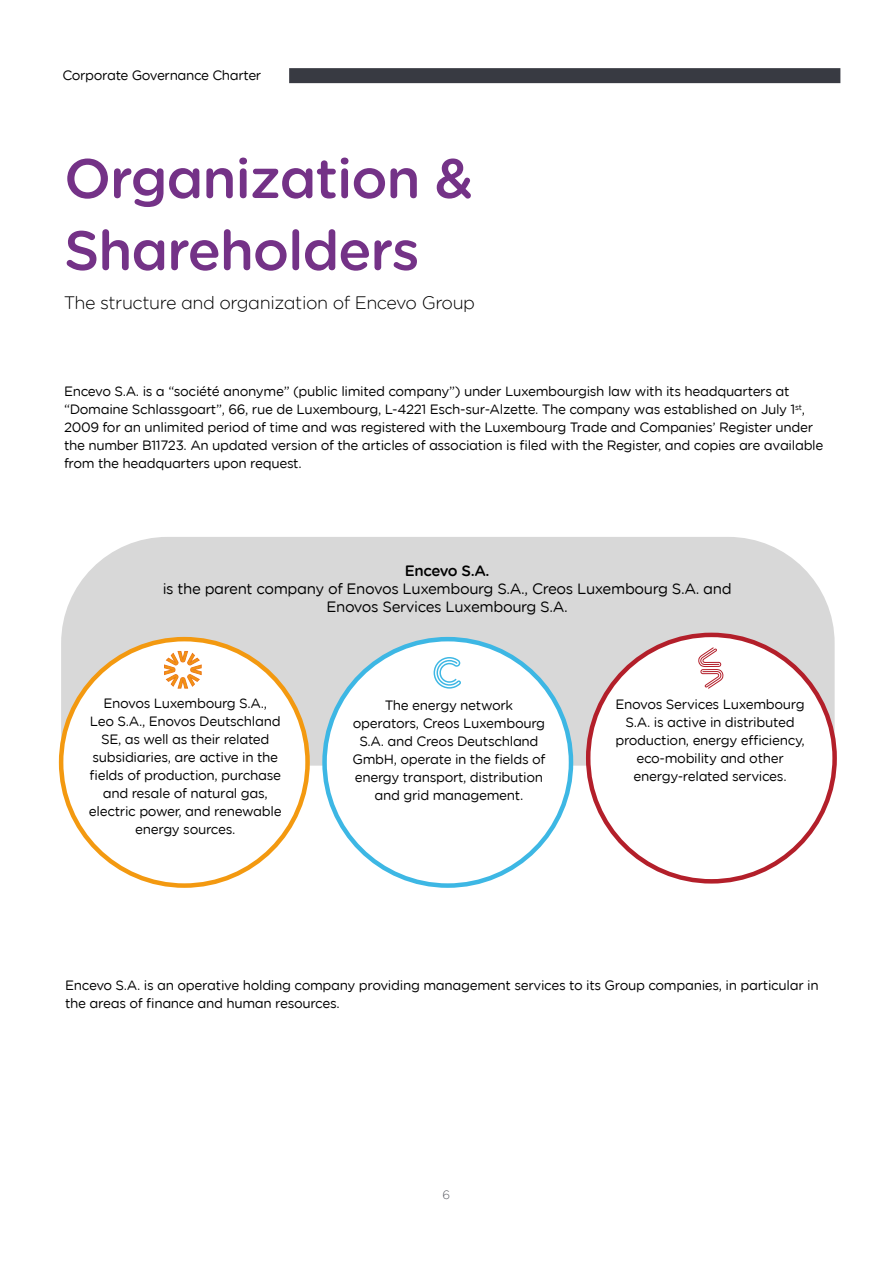
<style>
.page{position:relative;width:893px;height:1263px;background:#fff}
.page>*{position:absolute;margin:0;border:0;box-sizing:border-box;transform-origin:0 0}
.t1{font:55.5px/72px "Gotham Rounded Medium Enovos";letter-spacing:-.025em;color:#743287}
.t2{font:18px "Gotham Rounded Light Enovos";letter-spacing:-.025em;color:#000}
.t3{font:15px/18px "Gotham Rounded Book Enovos";letter-spacing:-.025em;color:#000;text-align:center}
.t4{font:15px "Gotham Rounded Medium Enovos";letter-spacing:-.04em;color:#000}
.t5{font:13.5px/18px "Gotham Rounded Book Enovos";letter-spacing:-.025em;color:#000;text-align:center}
.t6{font:12px "Gotham Rounded Light Enovos";color:#5a5b63}
</style>
<div class="page">
<svg style="left:61px;top:537px;width:774px;height:229px;background:#d8d7d7"></svg>
<div style="left:289px;top:68px;width:551px;height:15px;background:#383a42"></div>
<div style="left:61px;top:639px;width:247px;height:246px;background:#fff;border-radius:50%"></div>
<div style="left:325px;top:639px;width:246px;height:246px;background:#fff;border-radius:50%"></div>
<div style="left:588px;top:635px;width:247px;height:246px;background:#fff;border-radius:50%"></div>
<svg style="left:164px;top:651px;width:37px;height:37px"></svg>
<svg style="left:434px;top:657px;width:27px;height:32px"></svg>
<svg style="left:698px;top:647px;width:25px;height:42px"></svg>
<p class="t5" style="left:62px;top:65px;width:200px">Corporate Governance Charter</p>
<h1 class="t1" style="left:64px;top:140px;width:411px">Organization &amp;<br>Shareholders</h1>
<h2 class="t2" style="left:64px;top:291px;width:413px">The structure and organization of Encevo Group</h2>
<p class="t5" style="left:64px;top:382px;width:761px;text-align:left">Encevo S.A. is a “société anonyme” (public limited company”) under Luxembourgish law with its headquarters at “Domaine Schlassgoart”, 66, rue de Luxembourg, L-4221 Esch-sur-Alzette. The company was established on July 1<sup>st</sup>, 2009 for an unlimited period of time and was registered with the Luxembourg Trade and Companies’ Register under the number B11723. An updated version of the articles of association is filed with the Register, and copies are available from the headquarters upon request.</p>
<p class="t4" style="left:405px;top:560px;width:86px">Encevo S.A.</p>
<p class="t3" style="left:163px;top:579px;width:570px">is the parent company of Enovos Luxembourg S.A., Creos Luxembourg S.A. and<br>Enovos Services Luxembourg S.A.</p>
<p class="t5" style="left:89px;top:693px;width:194px">Enovos Luxembourg S.A.,<br>Leo S.A., Enovos Deutschland<br>SE, as well as their related subsidiaries, are active in the fields of production, purchase and resale of natural gas, electric power, and renewable energy sources.</p>
<p class="t5" style="left:353px;top:695px;width:194px">The energy network operators, Creos Luxembourg<br>S.A. and Creos Deutschland<br>GmbH, operate in the fields of energy transport, distribution and grid management.</p>
<p class="t5" style="left:615px;top:695px;width:191px">Enovos Services Luxembourg<br>S.A. is active in distributed production, energy efficiency, eco-mobility and other energy-related services.</p>
<p class="t5" style="left:65px;top:976px;width:755px;text-align:left">Encevo S.A. is an operative holding company providing management services to its Group companies, in particular in the areas of finance and human resources.</p>
<p class="t6" style="left:442px;top:1187px;width:9px">6</p>
</div>
